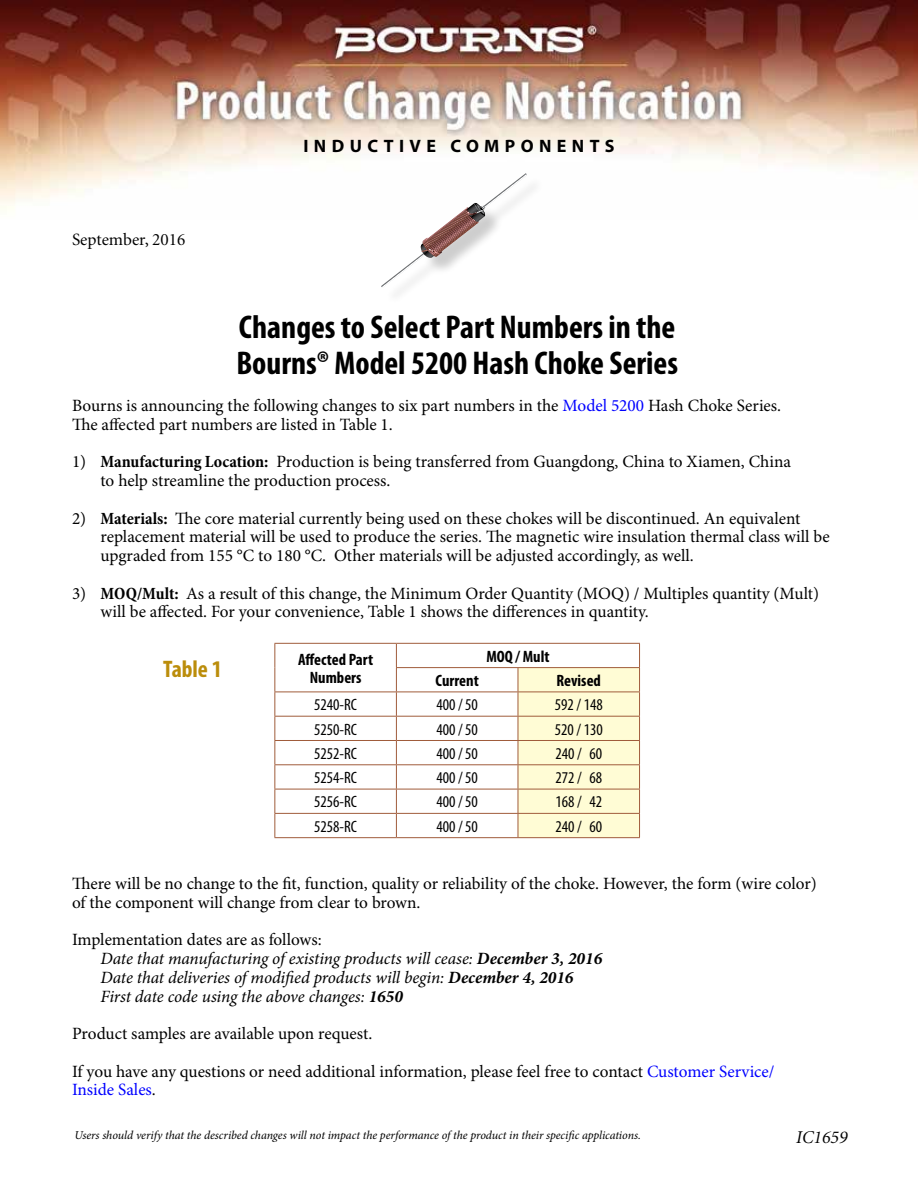
<style>
.page{position:relative;width:918px;height:1188px;background:#fff}
.page>*{position:absolute;margin:0;border:0;box-sizing:border-box;transform-origin:0 0}
.t1{font:700 condensed 33px/36px "Myriad Pro";color:#000}
.t2{font:700 condensed 24px "Myriad Pro";color:#bb8d0b}
.t3{font:700 18px "Myriad Pro";letter-spacing:.3em;color:#000}
.t4{font:italic 18px "Minion";color:#000}
.t5{font:17.25px/18.8px "Minion Pro";color:#000}
.t6{font:italic 17.25px/18.8px "Minion Pro";letter-spacing:-.01em;color:#000}
.t7{font:17.25px "Minion";color:#000}
.t8{font:17.25px "Minion Pro";color:#00f}
.t9{font:condensed 16.5px "Myriad Pro";color:#000}
.t10{font:700 condensed 16.5px/18px "Myriad Pro";color:#000;text-align:center}
.t11{font:italic 12px "Minion Pro";letter-spacing:-.005em;color:#000}
.s1{color:#00f}
.s2{font-weight:700;font-stretch:condensed}
.s3{font-style:normal}
.s4{font-weight:700}
.s5{color:#000}
</style>
<div class="page">
<img style="left:0;top:0;width:918px;height:211px">
<hr style="left:274px;top:643px;width:122px;height:1px;background:#a05c3b">
<hr style="left:396px;top:643px;width:122px;height:1px;background:#a05c3b">
<hr style="left:518px;top:643px;width:122px;height:1px;background:#a05c3b">
<hr style="left:396px;top:667px;width:122px;height:1px;background:#a05c3b">
<hr style="left:274px;top:692px;width:122px;height:1px;background:#a05c3b">
<hr style="left:396px;top:692px;width:122px;height:1px;background:#a05c3b">
<hr style="left:274px;top:716px;width:122px;height:1px;background:#a05c3b">
<hr style="left:396px;top:716px;width:122px;height:1px;background:#a05c3b">
<hr style="left:274px;top:740px;width:122px;height:1px;background:#a05c3b">
<hr style="left:396px;top:740px;width:122px;height:1px;background:#a05c3b">
<hr style="left:274px;top:764px;width:122px;height:1px;background:#a05c3b">
<hr style="left:396px;top:764px;width:122px;height:1px;background:#a05c3b">
<hr style="left:274px;top:789px;width:122px;height:1px;background:#a05c3b">
<hr style="left:396px;top:789px;width:122px;height:1px;background:#a05c3b">
<hr style="left:274px;top:813px;width:122px;height:1px;background:#a05c3b">
<svg style="left:274px;top:644px;width:1px;height:193px"></svg>
<hr style="left:396px;top:813px;width:122px;height:1px;background:#a05c3b">
<svg style="left:396px;top:644px;width:1px;height:193px"></svg>
<svg style="left:518px;top:644px;width:122px;height:193px;background:#faf4d2"></svg>
<hr style="left:274px;top:837px;width:122px;height:1px;background:#a05c3b">
<hr style="left:396px;top:837px;width:122px;height:1px;background:#a05c3b">
<hr style="left:518px;top:837px;width:122px;height:1px;background:#a05c3b">
<div style="left:385px;top:177px;width:160px;height:128px;background:#fff"></div>
<svg style="left:381px;top:173px;width:146px;height:115px"></svg>
<p class="t7" style="left:72px;top:231px;width:115px">September, 2016</p>
<p class="t3" style="left:303px;top:134px;width:313px">INDUCTIVE COMPONENTS</p>
<h1 class="t1" style="left:236px;top:309px;width:443px">Changes to Select Part Numbers in the<br>Bourns® Model 5200 Hash Choke Series</h1>
<p class="t5" style="left:72px;top:397px;width:711px">Bourns is announcing the following changes to six part numbers in the <span class="s1">Model 5200</span> Hash Choke Series.<br>The affected part numbers are listed in Table 1.</p>
<p class="t5" style="left:100px;top:453px;width:692px;text-indent:-28px">1) <span class="s2">Manufacturing Location:</span> Production is being transferred from Guangdong, China to Xiamen, China to help streamline the production process.</p>
<p class="t5" style="left:100px;top:510px;width:731px;text-indent:-28px">2) <span class="s2">Materials:</span> The core material currently being used on these chokes will be discontinued. An equivalent replacement material will be used to produce the series. The magnetic wire insulation thermal class will be upgraded from 155 °C to 180 °C. Other materials will be adjusted accordingly, as well.</p>
<p class="t5" style="left:100px;top:585px;width:720px;text-indent:-28px">3) <span class="s2">MOQ/Mult:</span> As a result of this change, the Minimum Order Quantity (MOQ) / Multiples quantity (Mult) will be affected. For your convenience, Table 1 shows the differences in quantity.</p>
<p class="t10" style="left:298px;top:651px;width:77px">Affected Part<br>Numbers</p>
<p class="t10" style="left:486px;top:647px;width:65px">MOQ / Mult</p>
<h2 class="t2" style="left:163px;top:656px;width:60px">Table 1</h2>
<p class="t10" style="left:436px;top:672px;width:45px">Current</p>
<p class="t10" style="left:557px;top:672px;width:46px">Revised</p>
<p class="t9" style="left:314px;top:695px;width:44px">5240-RC</p>
<p class="t9" style="left:436px;top:695px;width:43px">400 / 50</p>
<p class="t9" style="left:555px;top:695px;width:49px">592 / 148</p>
<p class="t9" style="left:314px;top:719px;width:44px">5250-RC</p>
<p class="t9" style="left:436px;top:719px;width:43px">400 / 50</p>
<p class="t9" style="left:555px;top:719px;width:49px">520 / 130</p>
<p class="t9" style="left:314px;top:743px;width:44px">5252-RC</p>
<p class="t9" style="left:436px;top:743px;width:43px">400 / 50</p>
<p class="t9" style="left:555px;top:743px;width:48px">240 / 60</p>
<p class="t9" style="left:314px;top:768px;width:44px">5254-RC</p>
<p class="t9" style="left:436px;top:768px;width:43px">400 / 50</p>
<p class="t9" style="left:555px;top:768px;width:48px">272 / 68</p>
<p class="t9" style="left:314px;top:792px;width:44px">5256-RC</p>
<p class="t9" style="left:436px;top:792px;width:43px">400 / 50</p>
<p class="t9" style="left:555px;top:792px;width:48px">168 / 42</p>
<p class="t9" style="left:314px;top:816px;width:44px">5258-RC</p>
<p class="t9" style="left:436px;top:816px;width:43px">400 / 50</p>
<p class="t9" style="left:555px;top:816px;width:48px">240 / 60</p>
<p class="t5" style="left:72px;top:875px;width:746px">There will be no change to the fit, function, quality or reliability of the choke. However, the form (wire color) of the component will change from clear to brown.</p>
<p class="t6" style="left:100px;top:930px;width:503px;text-indent:-28px"><span class="s3">Implementation dates are as follows:<br></span>Date that manufacturing of existing products will cease: <span class="s4">December 3, 2016<br></span>Date that deliveries of modified products will begin: <span class="s4">December 4, 2016<br></span>First date code using the above changes: <span class="s4">1650</span></p>
<p class="t5" style="left:72px;top:1016px;width:704px;line-height:37.5px">Product samples are available upon request.<br>If you have any questions or need additional information, please feel free to contact <span class="s1">Customer Service/</span></p>
<p class="t8" style="left:72px;top:1079px;width:85px">Inside Sales<span class="s5">.</span></p>
<p class="t11" style="left:74px;top:1127px;width:568px">Users should verify that the described changes will not impact the performance of the product in their specific applications.</p>
<p class="t4" style="left:796px;top:1128px;width:53px">IC1659</p>
</div>
